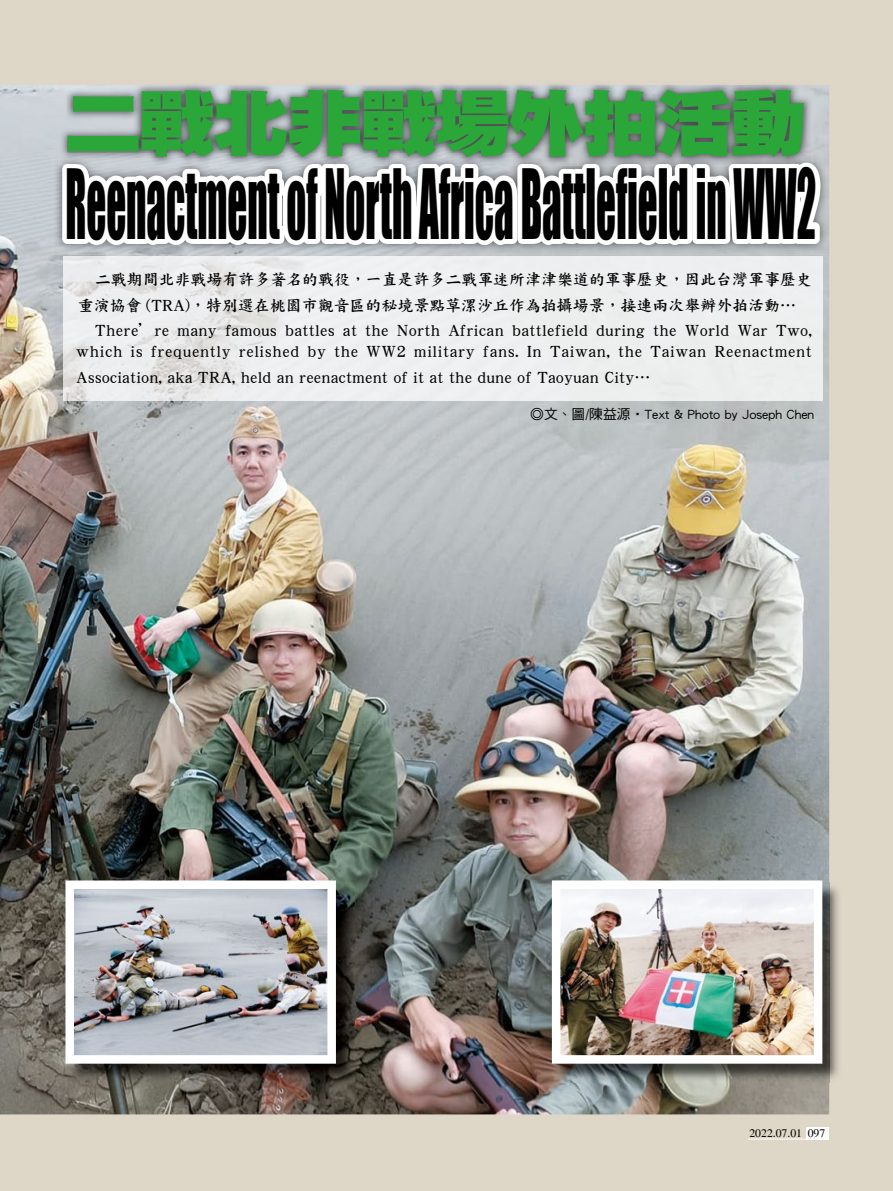
<style>
.page{position:relative;width:893px;height:1191px;background:#ded6c7}
.page>*{position:absolute;margin:0;border:0;box-sizing:border-box;transform-origin:0 0}
.t1{font:88.8px "Impact";color:#000;scale:.44 1}
.t2{font:71.55px "DF Hei Std W12";letter-spacing:-.05em;color:#2aa738;scale:1.09 1}
.t3{font:15.9px "DF Kai Shu Std W7";color:#000}
.t4{font:15.9px/25.5px "DF Kai Shu Std W7";letter-spacing:.03em;color:#000}
.t5{font:13.8px "DF Hei Std W5";color:#000}
.t6{font:11.7px "Times";color:#000}
</style>
<div class="page">
<img style="left:0;top:85px;width:829px;height:1029px">
<img style="left:68px;top:882px;width:287px;height:200px">
<img style="left:75px;top:890px;width:251px;height:163px">
<div style="left:65px;top:880px;width:271px;height:183px;border:9px solid #fff"></div>
<img style="left:554px;top:882px;width:285px;height:200px">
<img style="left:562px;top:890px;width:250px;height:163px">
<div style="left:552px;top:880px;width:270px;height:183px;border:9px solid #fff"></div>
<svg style="left:53px;top:84px;width:774px;height:466px;background:#c7c9c8"></svg>
<div style="left:806px;top:1127px;width:23px;height:12px;background:#fff"></div>
<hr style="left:748px;top:1138px;width:58px;height:1px;background:#fff">
<h2 class="t2" style="left:64px;top:85px;width:683px">二戰北非戰場外拍活動</h2>
<h1 class="t1" style="left:65px;top:135px;width:1708px">Reenactment of North Africa Battlefield in WW2</h1>
<p class="t3" style="left:95px;top:271px;width:718px">二戰期間北非戰場有許多著名的戰役，一直是許多二戰軍迷所津津樂道的軍事歷史，因此台灣軍事歷史</p>
<p class="t3" style="left:78px;top:296px;width:720px">重演協會 (TRA)，特別選在桃園市觀音區的秘境景點草漯沙丘作為拍攝場景，接連兩次舉辦外拍活動⋯</p>
<p class="t3" style="left:95px;top:322px;width:719px">There’re many famous battles at the North African battlefield during the World War Two,</p>
<p class="t4" style="left:76px;top:338px;width:737px">which is frequently relished by the WW2 military fans. In Taiwan, the Taiwan Reenactment<br>Association, aka TRA, held an reenactment of it at the dune of Taoyuan City⋯</p>
<p class="t5" style="left:530px;top:407px;width:285px">◎文、圖/陳益源‧Text &amp; Photo by Joseph Chen</p>
<p class="t6" style="left:749px;top:1126px;width:77px">2022.07.01 097</p>
</div>
